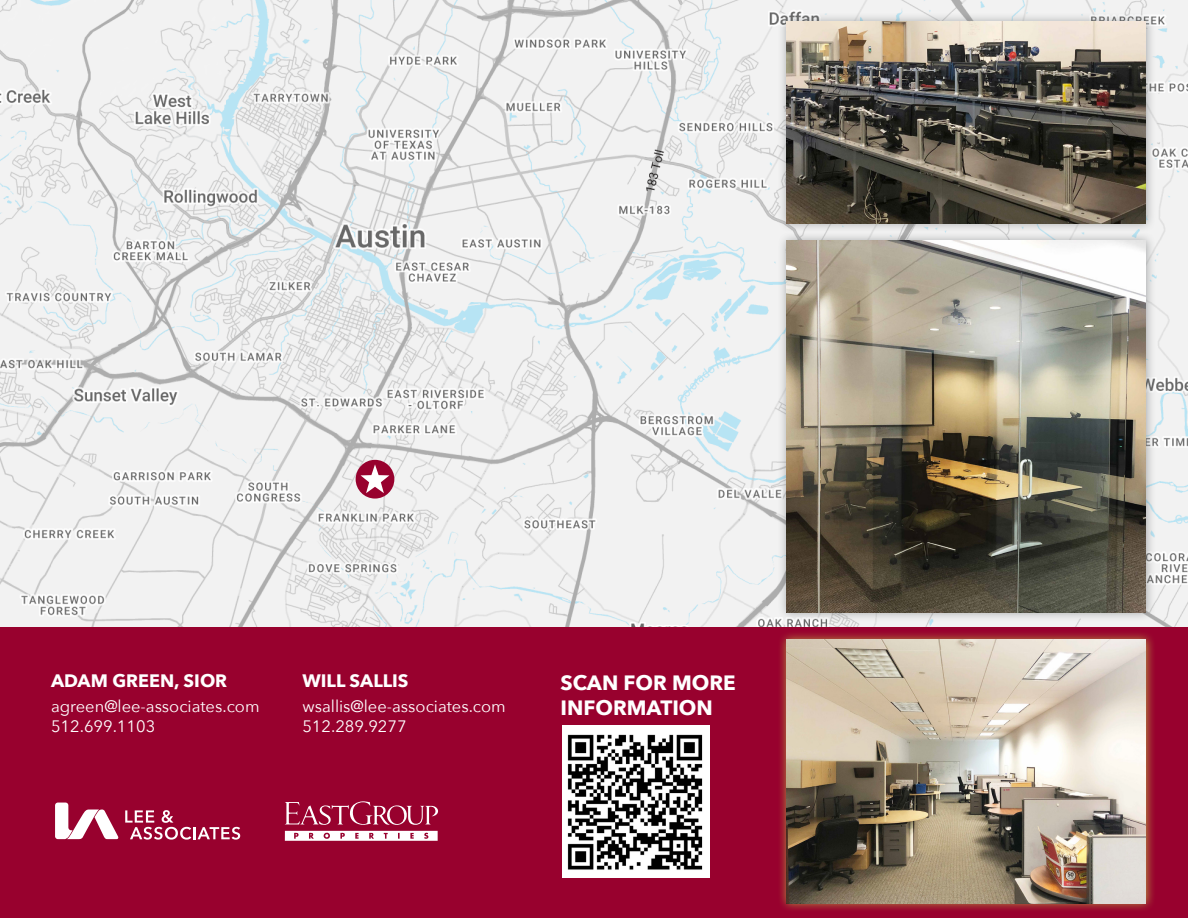
<style>
.page{position:relative;width:1188px;height:918px;background:#fff}
.page>*{position:absolute;margin:0;border:0;box-sizing:border-box;transform-origin:0 0}
.t1{font:700 20.7px "Avenir Next";color:#fff}
.t2{font:700 18px "Avenir Next";color:#fff}
.t3{font:16.5px "Avenir Next";color:#fff}
</style>
<div class="page">
<img style="left:0;top:0;width:1188px;height:626px">
<div style="left:0;top:627px;width:1188px;height:291px;background:#98012e"></div>
<svg style="left:125px;top:810px;width:115px;height:30px"></svg>
<svg style="left:55px;top:803px;width:64px;height:36px"></svg>
<img style="left:562px;top:726px;width:148px;height:152px">
<svg style="left:285px;top:801px;width:153px;height:40px"></svg>
<div style="left:777px;top:12px;width:379px;height:221px;background:#565a5c;opacity:.5"></div>
<img style="left:787px;top:22px;width:359px;height:201px">
<div style="left:777px;top:231px;width:379px;height:392px;background:#565a5c;opacity:.5"></div>
<img style="left:787px;top:241px;width:359px;height:372px">
<div style="left:777px;top:630px;width:379px;height:283px;background:#c3d649;opacity:.75"></div>
<img style="left:787px;top:640px;width:359px;height:263px">
<div style="left:356px;top:460px;width:38px;height:39px;background:#98012e;border-radius:50%"></div>
<svg style="left:361px;top:464px;width:28px;height:29px"></svg>
<p class="t2" style="left:51px;top:666px;width:178px">ADAM GREEN, SIOR</p>
<p class="t3" style="left:51px;top:693px;width:210px">agreen@lee-associates.com</p>
<p class="t3" style="left:51px;top:712px;width:106px">512.699.1103</p>
<p class="t2" style="left:302px;top:666px;width:108px">WILL SALLIS</p>
<p class="t3" style="left:302px;top:693px;width:205px">wsallis@lee-associates.com</p>
<p class="t3" style="left:302px;top:712px;width:106px">512.289.9277</p>
<p class="t1" style="left:561px;top:665px;width:177px">SCAN FOR MORE</p>
<p class="t1" style="left:561px;top:690px;width:154px">INFORMATION</p>
</div>
